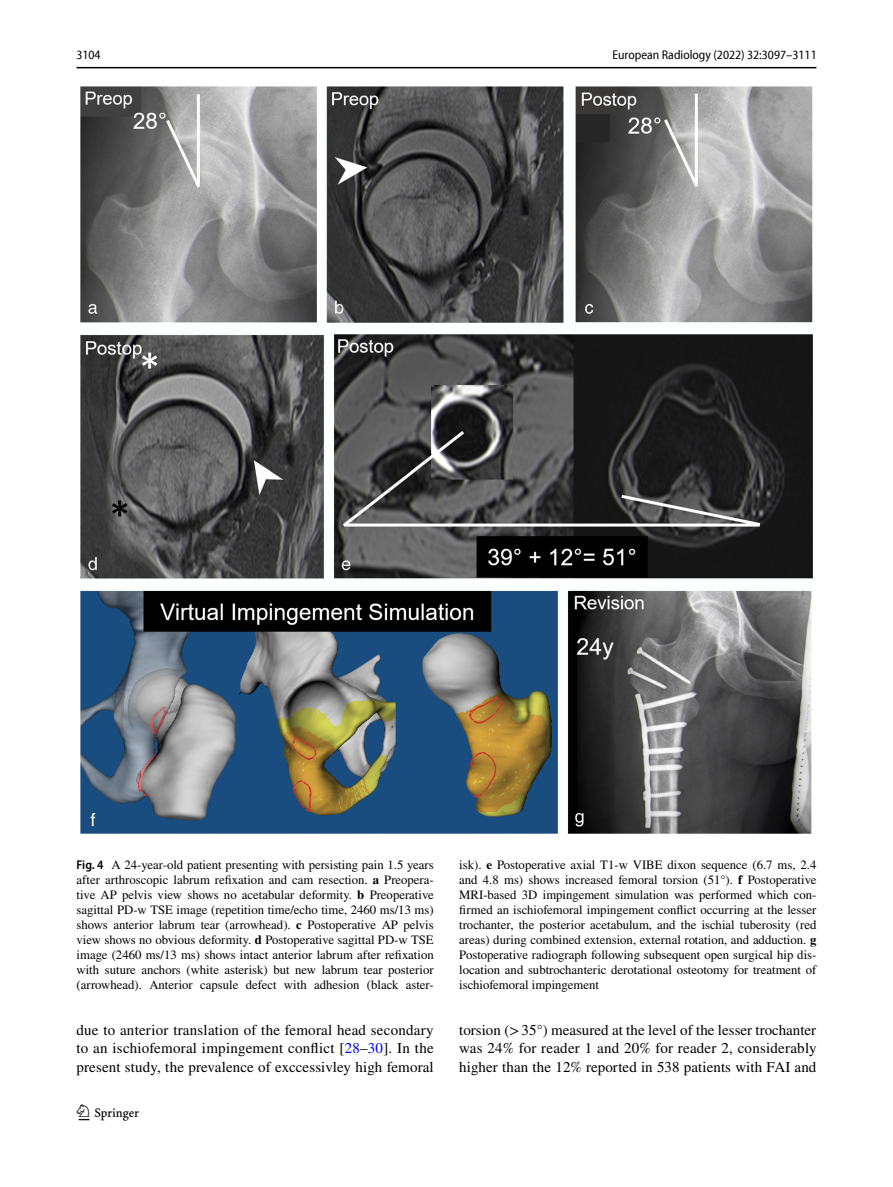
<style>
.page{position:relative;width:893px;height:1187px;background:#fff}
.page>*{position:absolute;margin:0;border:0;box-sizing:border-box;transform-origin:0 0}
.t1{font:22.5px "Springnew Regular 2";color:#000}
.t2{font:15px/18.8px "STIX";letter-spacing:.005em;color:#000;text-align:justify}
.t3{font:12.75px/15px "STIX";color:#000;text-align:justify}
.t4{font:semi-condensed 12.75px "Myriad Pro Unic";color:#000}
.s1{font-family:"Myriad Pro";font-weight:600;font-stretch:semi-condensed}
.s2{font-weight:700}
.s3{color:#00f}
</style>
<div class="page">
<hr style="left:77px;top:67px;width:739px;height:1px;background:#000">
<img style="left:81px;top:87px;width:731px;height:746px">
<p class="t4" style="left:76px;top:50px;width:26px">3104</p>
<p class="t4" style="left:612px;top:50px;width:206px">European Radiology (2022) 32:3097–3111</p>
<p class="t3" style="left:77px;top:858px;width:359px"><span class="s1">Fig. 4</span> A 24-year-old patient presenting with persisting pain 1.5 years after arthroscopic labrum refixation and cam resection. <span class="s2">a</span> Preopera&shy;tive AP pelvis view shows no acetabular deformity. <span class="s2">b</span> Preoperative sagittal PD-w TSE image (repetition time/echo time, 2460 ms/13 ms) shows anterior labrum tear (arrowhead). <span class="s2">c</span> Postoperative AP pelvis view shows no obvious deformity. <span class="s2">d</span> Postoperative sagittal PD-w TSE image (2460 ms/13 ms) shows intact anterior labrum after refixation with suture anchors (white asterisk) but new labrum tear posterior (arrowhead). Anterior capsule defect with adhesion (black aster-</p>
<p class="t3" style="left:459px;top:858px;width:359px">isk). <span class="s2">e</span> Postoperative axial T1-w VIBE dixon sequence (6.7 ms, 2.4 and 4.8 ms) shows increased femoral torsion (51°). <span class="s2">f</span> Postoperative MRI-based 3D impingement simulation was performed which con&shy;firmed an ischiofemoral impingement conflict occurring at the lesser trochanter, the posterior acetabulum, and the ischial tuberosity (red areas) during combined extension, external rotation, and adduction. <span class="s2">g </span>Postoperative radiograph following subsequent open surgical hip dis&shy;location and subtrochanteric derotational osteotomy for treatment of ischiofemoral impingement</p>
<p class="t2" style="left:77px;top:1021px;width:359px">due to anterior translation of the femoral head secondary to an ischiofemoral impingement conflict [<span class="s3">28</span>–<span class="s3">30</span>]. In the present study, the prevalence of exccessivley high femoral</p>
<p class="t2" style="left:459px;top:1021px;width:359px">torsion (&gt;35°) measured at the level of the lesser trochanter was 24% for reader 1 and 20% for reader 2, considerably higher than the 12% reported in 538 patients with FAI and</p>
<h1 class="t1" style="left:79px;top:1104px;width:62px">1 3</h1>
</div>
